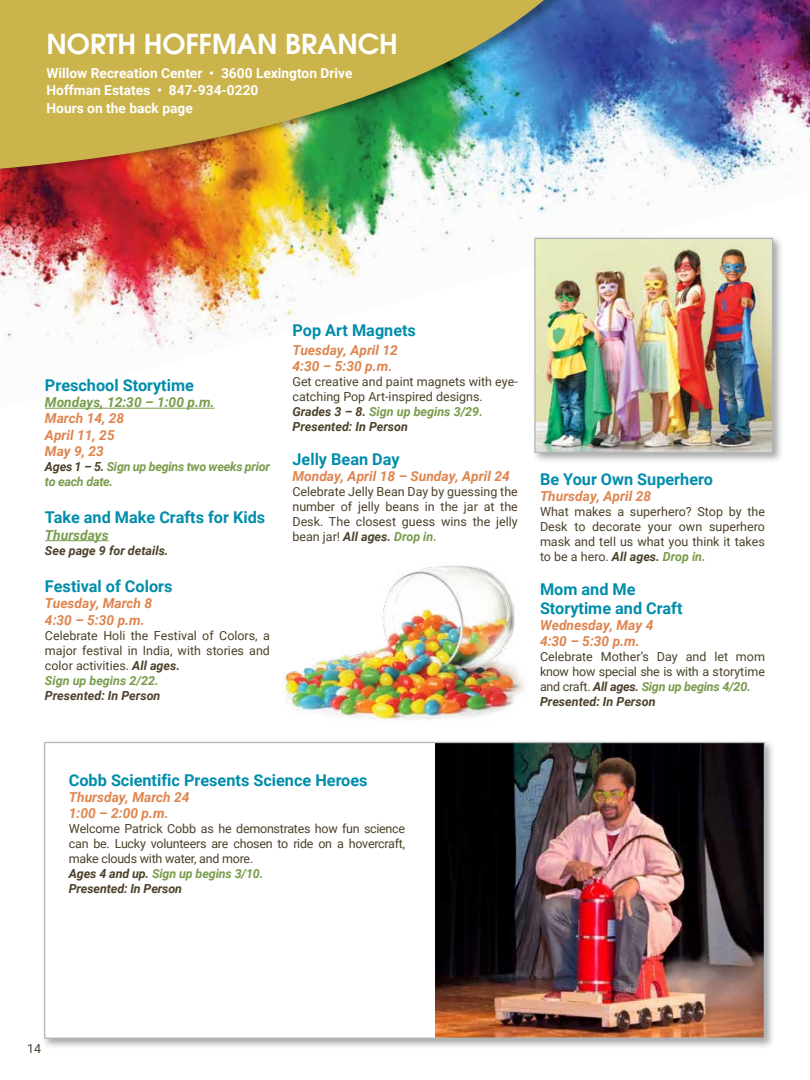
<style>
.page{position:relative;width:810px;height:1080px;background:#fff}
.page>*{position:absolute;margin:0;border:0;box-sizing:border-box;transform-origin:0 0}
.t1{font:600 27.5px "Avant Garde";color:#fff}
.t2{font:700 16.25px/18.8px "Roboto";color:#008dab}
.t3{font:italic 700 13.75px/16.2px "Roboto";color:#df854f}
.t4{font:700 13.75px/17.5px "Roboto";color:#fff}
.t5{font:italic 700 13.75px "Roboto";color:#789c4a}
.t6{font:12.5px/15px "Roboto";color:#4c412a}
.t7{font:12.5px/15px "Roboto";letter-spacing:-.02em;color:#4c412a}
.t8{font:italic 700 12.5px/15px "Roboto";letter-spacing:-.02em;color:#789c4a}
.t9{font:italic 700 12.5px "Roboto";color:#4c412a}
.s1{color:#4c412a}
.s2{font-weight:700;font-style:italic}
.s3{font-weight:700;font-style:italic;color:#789c4a}
</style>
<div class="page">
<img style="left:283px;top:565px;width:243px;height:155px">
<img style="left:0;top:0;width:810px;height:408px">
<div style="left:0;top:0;width:602px;height:184px;background:#000;opacity:.35"></div>
<img style="left:0;top:0;width:584px;height:195px">
<hr style="left:45px;top:408px;width:169px;height:1px;background:#789c4a">
<hr style="left:45px;top:540px;width:64px;height:1px;background:#789c4a">
<div style="left:531px;top:235px;width:253px;height:228px;background:#000;opacity:.35"></div>
<img style="left:536px;top:240px;width:235px;height:211px">
<div style="left:534px;top:238px;width:239px;height:215px;border:1px solid #b1b4b6"></div>
<div style="left:41px;top:739px;width:735px;height:311px;background:#000;opacity:.35"></div>
<div style="left:45px;top:743px;width:719px;height:295px;background:#fff"></div>
<img style="left:436px;top:744px;width:327px;height:293px">
<h1 class="t1" style="left:47px;top:26px;width:353px">NORTH HOFFMAN BRANCH</h1>
<p class="t4" style="left:47px;top:64px;width:307px">Willow Recreation Center • 3600 Lexington Drive<br>Hoffman Estates • 847-934-0220<br>Hours on the back page</p>
<h2 class="t2" style="left:45px;top:375px;width:151px">Preschool Storytime</h2>
<p class="t5" style="left:45px;top:393px;width:171px">Mondays, 12:30 – 1:00 p.m.</p>
<p class="t3" style="left:45px;top:410px;width:81px">March 14, 28<br>April 11, 25<br>May 9, 23</p>
<p class="t8" style="left:45px;top:459px;width:227px"><span class="s1">Ages 1 – 5.</span> Sign up begins two weeks prior to each date.</p>
<h2 class="t2" style="left:45px;top:508px;width:222px">Take and Make Crafts for Kids</h2>
<p class="t5" style="left:45px;top:525px;width:65px">Thursdays</p>
<p class="t9" style="left:45px;top:541px;width:125px">See page 9 for details.</p>
<h2 class="t2" style="left:45px;top:576px;width:129px">Festival of Colors</h2>
<p class="t3" style="left:45px;top:595px;width:109px">Tuesday, March 8<br>4:30 – 5:30 p.m.</p>
<p class="t6" style="left:45px;top:627px;width:227px">Celebrate Holi the Festival of Colors, a major festival in India, with stories and color activities. <span class="s2">All ages.<br></span><span class="s3">Sign up begins 2/22.</span></p>
<p class="t9" style="left:45px;top:686px;width:117px">Presented: In Person</p>
<h2 class="t2" style="left:292px;top:320px;width:125px">Pop Art Magnets</h2>
<p class="t3" style="left:292px;top:341px;width:107px">Tuesday, April 12<br>4:30 – 5:30 p.m.</p>
<p class="t6" style="left:292px;top:374px;width:227px">Get creative and paint magnets with eye&shy;catching Pop Art-inspired designs.<br><span class="s2">Grades 3 – 8.</span> <span class="s3">Sign up begins 3/29.<br></span><span class="s2">Presented: In Person</span></p>
<h2 class="t2" style="left:292px;top:449px;width:109px">Jelly Bean Day</h2>
<p class="t3" style="left:292px;top:468px;width:219px">Monday, April 18 – Sunday, April 24</p>
<p class="t6" style="left:292px;top:484px;width:227px;text-align:justify">Celebrate Jelly Bean Day by guessing the number of jelly beans in the jar at the Desk. The closest guess wins the jelly bean jar! <span class="s2">All ages.</span> <span class="s3">Drop in.</span></p>
<h2 class="t2" style="left:540px;top:469px;width:174px">Be Your Own Superhero</h2>
<p class="t3" style="left:540px;top:488px;width:113px">Thursday, April 28</p>
<p class="t6" style="left:540px;top:504px;width:227px;text-align:justify">What makes a superhero? Stop by the Desk to decorate your own superhero mask and tell us what you think it takes to be a hero. <span class="s2">All ages.</span> <span class="s3">Drop in.</span></p>
<h2 class="t2" style="left:540px;top:579px;width:144px">Mom and Me<br>Storytime and Craft</h2>
<p class="t3" style="left:540px;top:616px;width:115px">Wednesday, May 4<br>4:30 – 5:30 p.m.</p>
<p class="t6" style="left:540px;top:649px;width:227px">Celebrate Mother’s Day and let mom know how special she is with a storytime and craft. <span class="s2">All ages.</span> <span class="s3">Sign up begins 4/20.<br></span><span class="s2">Presented: In Person</span></p>
<h2 class="t2" style="left:69px;top:770px;width:300px">Cobb Scientific Presents Science Heroes</h2>
<p class="t3" style="left:69px;top:789px;width:122px">Thursday, March 24<br>1:00 – 2:00 p.m.</p>
<p class="t7" style="left:69px;top:821px;width:338px">Welcome Patrick Cobb as he demonstrates how fun science can be. Lucky volunteers are chosen to ride on a hovercraft, make clouds with water, and more.<br><span class="s2">Ages 4 and up.</span> <span class="s3">Sign up begins 3/10.<br></span><span class="s2">Presented: In Person</span></p>
<p class="t6" style="left:27px;top:1041px;width:16px">14</p>
</div>
